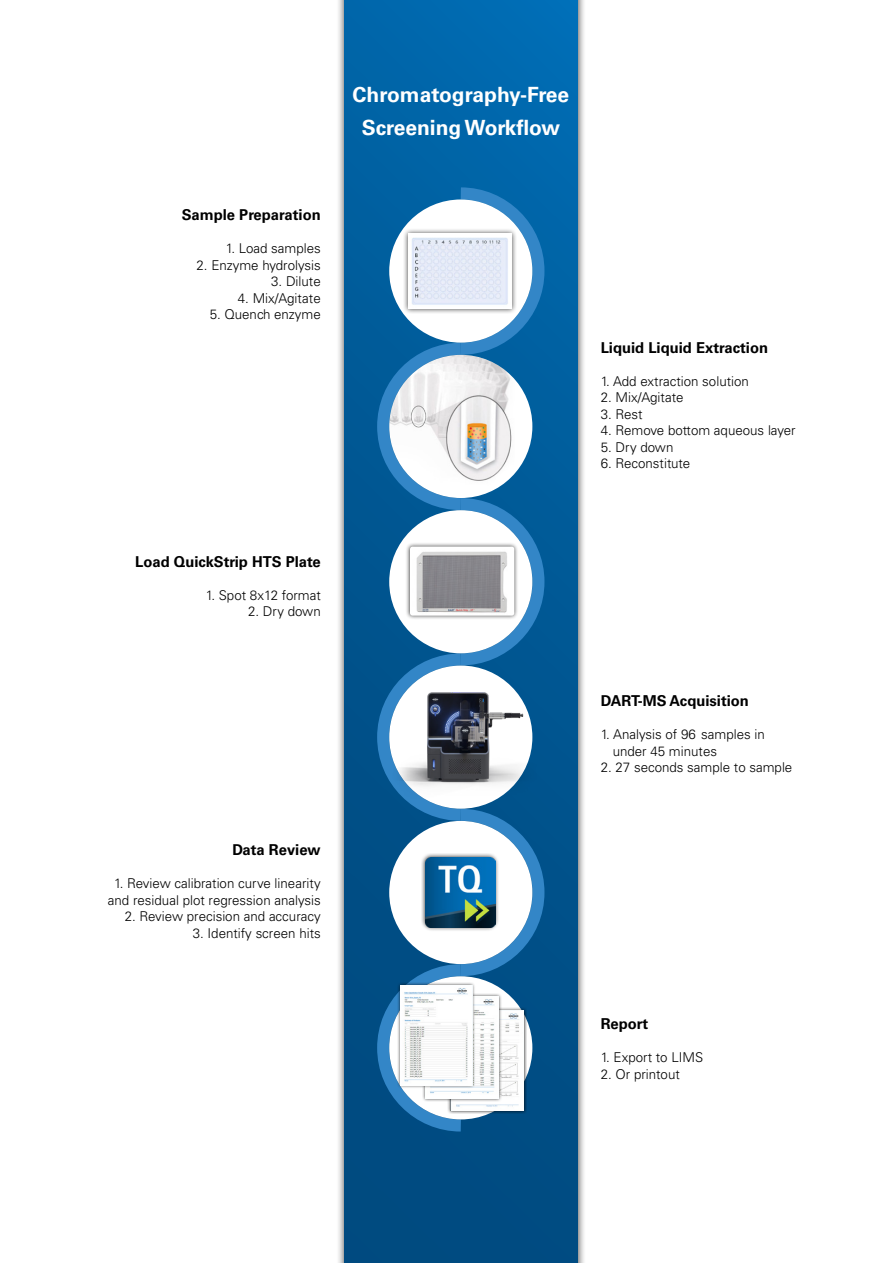
<style>
.page{position:relative;width:893px;height:1263px;background:#fff}
.page>*{position:absolute;margin:0;border:0;box-sizing:border-box;transform-origin:0 0}
.t1{font:700 21px/33px "Univers LT Std";color:#fff;text-align:center}
.t2{font:700 15px "Univers LT Std";color:#000}
.t3{font:300 13.5px/16.5px "Univers LT Std";color:#000;text-align:center}
</style>
<div class="page">
<div style="left:336px;top:0;width:250px;height:1263px;background:#000;opacity:.75"></div>
<div style="left:344px;top:0;width:234px;height:1263px;background:linear-gradient(to bottom,#0068ac,#00477b)"></div>
<svg style="left:371px;top:181px;width:179px;height:956px;background:#0c619d"></svg>
<div style="left:389px;top:199px;width:143px;height:144px;background:#fff;border-radius:50%"></div>
<div style="left:389px;top:355px;width:143px;height:143px;background:#fff;border-radius:50%"></div>
<div style="left:389px;top:510px;width:143px;height:143px;background:#fff;border-radius:50%"></div>
<div style="left:389px;top:665px;width:143px;height:144px;background:#fff;border-radius:50%"></div>
<div style="left:389px;top:821px;width:143px;height:143px;background:#fff;border-radius:50%"></div>
<div style="left:389px;top:976px;width:143px;height:143px;background:#fff;border-radius:50%"></div>
<div style="left:403px;top:228px;width:114px;height:86px;background:#000;opacity:.75"></div>
<img style="left:408px;top:234px;width:103px;height:74px">
<div style="left:405px;top:542px;width:114px;height:78px;background:#000;opacity:.75"></div>
<img style="left:410px;top:547px;width:104px;height:69px">
<img style="left:377px;top:677px;width:174px;height:128px">
<div style="left:421px;top:853px;width:79px;height:79px;background:#000;opacity:.75"></div>
<img style="left:425px;top:857px;width:70px;height:70px">
<div style="left:447px;top:1007px;width:80px;height:107px;background:#000;opacity:.75"></div>
<img style="left:451px;top:1010px;width:73px;height:101px">
<div style="left:422px;top:993px;width:80px;height:109px;background:#000;opacity:.75"></div>
<img style="left:425px;top:996px;width:74px;height:102px">
<div style="left:397px;top:982px;width:79px;height:107px;background:#000;opacity:.75"></div>
<img style="left:400px;top:985px;width:72px;height:100px">
<img style="left:389px;top:355px;width:128px;height:131px">
<p class="t2" style="left:182px;top:206px;width:141px">Sample Preparation</p>
<p class="t3" style="left:226px;top:240px;width:96px">1. Load samples</p>
<p class="t3" style="left:197px;top:257px;width:126px">2. Enzyme hydrolysis</p>
<p class="t3" style="left:271px;top:273px;width:51px">3. Dilute</p>
<p class="t3" style="left:238px;top:290px;width:84px">4. Mix/Agitate</p>
<p class="t3" style="left:210px;top:306px;width:113px">5. Quench enzyme</p>
<h1 class="t1" style="left:353px;top:78px;width:218px">Chromatography-Free<br>Screening Workflow</h1>
<p class="t2" style="left:601px;top:338px;width:169px">Liquid Liquid Extraction</p>
<p class="t3" style="left:601px;top:373px;width:150px">1. Add extraction solution</p>
<p class="t3" style="left:601px;top:389px;width:84px">2. Mix/Agitate</p>
<p class="t3" style="left:601px;top:406px;width:43px">3. Rest</p>
<p class="t3" style="left:601px;top:422px;width:196px">4. Remove bottom aqueous layer</p>
<p class="t3" style="left:601px;top:439px;width:74px">5. Dry down</p>
<p class="t3" style="left:601px;top:455px;width:91px">6. Reconstitute</p>
<p class="t2" style="left:135px;top:552px;width:187px">Load QuickStrip HTS Plate</p>
<p class="t3" style="left:206px;top:586px;width:116px">1. Spot 8x12 format</p>
<p class="t3" style="left:248px;top:603px;width:74px">2. Dry down</p>
<p class="t2" style="left:232px;top:841px;width:90px">Data Review</p>
<p class="t3" style="left:108px;top:875px;width:214px">1. Review calibration curve linearity and residual plot regression analysis</p>
<p class="t3" style="left:125px;top:908px;width:198px">2. Review precision and accuracy</p>
<p class="t3" style="left:193px;top:925px;width:130px">3. Identify screen hits</p>
<p class="t2" style="left:601px;top:692px;width:150px">DART-MS Acquisition</p>
<p class="t3" style="left:613px;top:726px;width:154px;text-align:left;text-indent:-12px">1. Analysis of 96 samples in under 45 minutes</p>
<p class="t3" style="left:601px;top:759px;width:193px">2. 27 seconds sample to sample</p>
<p class="t2" style="left:601px;top:1015px;width:49px">Report</p>
<p class="t3" style="left:601px;top:1049px;width:104px">1. Export to LIMS</p>
<p class="t3" style="left:601px;top:1065px;width:81px">2. Or printout</p>
</div>
